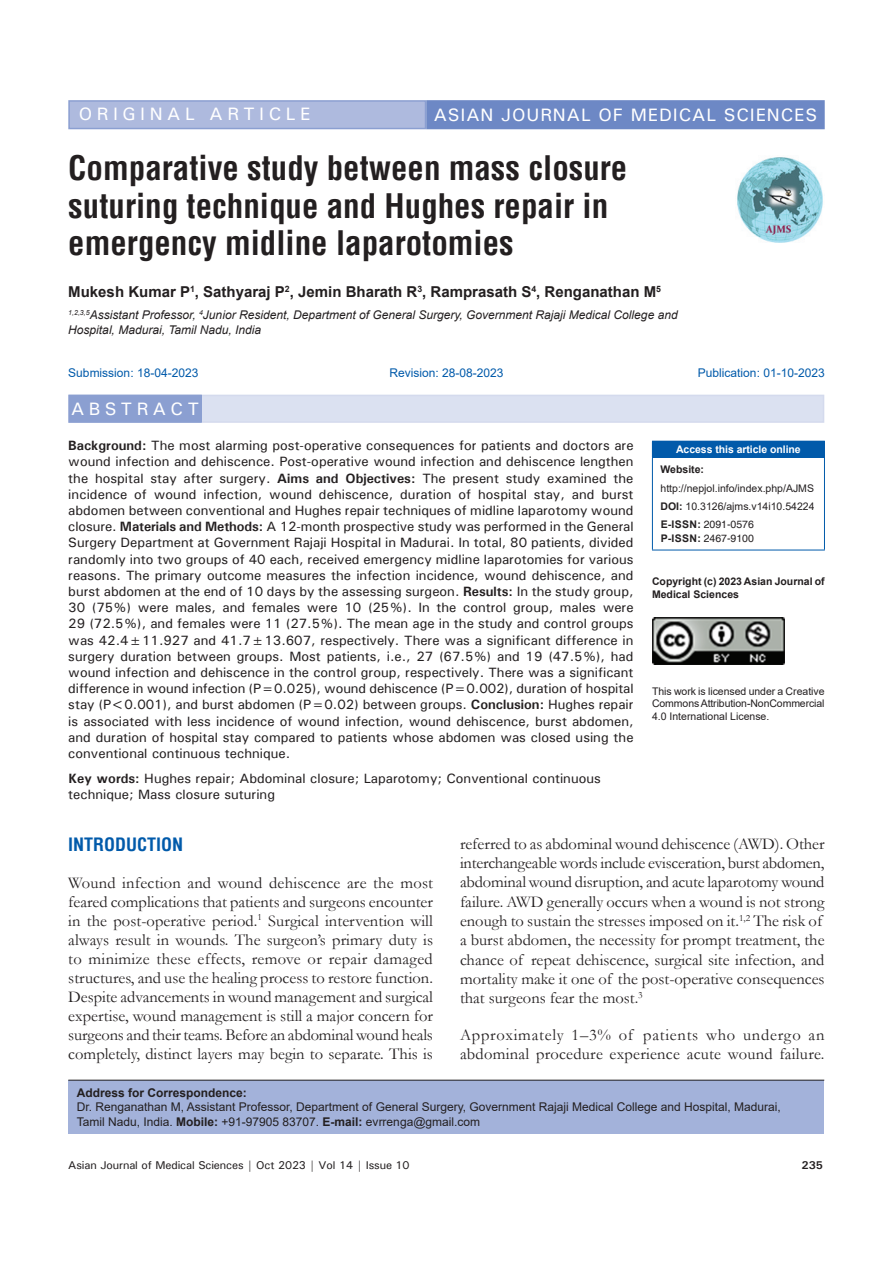
<style>
.page{position:relative;width:893px;height:1263px;background:#fff}
.page>*{position:absolute;margin:0;border:0;box-sizing:border-box;transform-origin:0 0}
.AT{font:700 condensed 33px/37.5px "Helvetica";color:#231f20}
.AH{font:500 18px "Univers";letter-spacing:.05em;color:#fff}
.AH-2{font:500 18px "Univers";letter-spacing:.25em;color:#fff}
.t1{font:700 condensed 18px "Helvetica";color:#015aaa}
.ABSH{font:500 18px "Univers";letter-spacing:.25em;color:#fff}
.TX{font:16.5px/19px "Garamond";color:#231f20}
.AU{font:700 15px "Helvetica";color:#231f20}
.ABS{font:500 13.5px/16.2px "Univers";color:#231f20;text-align:justify}
.KWD{font:500 13.5px/16.2px "Univers";color:#231f20}
.ADD{font:12px/14.4px "Arial";color:#231f20}
.AFF{font:italic 12px/14.4px "Arial";color:#231f20}
.HIS{font:12px "Arial";color:#015aaa}
.t2{font:500 11.25px "Univers";letter-spacing:-.01em;color:#231f20}
.t3{font:700 11.25px "Univers";color:#231f20}
.License{font:10.5px/12.6px "Arial";letter-spacing:-.01em;color:#231f20;text-align:justify}
.License-2{font:700 10.5px/12.6px "Arial";color:#231f20}
.Web{font:10.5px/18.8px "Arial";color:#231f20}
.ISSN{font:10.5px/14.2px "Helvetica";color:#231f20}
.DOI{font:10.5px "Arial";color:#231f20}
.t4{font:700 10.5px "Arial";letter-spacing:-.005em;color:#fff}
.s1{font-weight:700}
</style>
<div class="page">
<div style="left:68px;top:1080px;width:756px;height:54px;background:#a3b2da"></div>
<hr style="left:68px;top:1080px;width:756px;height:1px;background:#231f20">
<img style="left:737px;top:157px;width:86px;height:86px">
<div style="left:69px;top:101px;width:356px;height:28px;background:#aebade"></div>
<div style="left:68px;top:100px;width:358px;height:29px;border:2px solid #8b9fd1"></div>
<div style="left:427px;top:101px;width:397px;height:28px;background:#6d88c5"></div>
<div style="left:426px;top:100px;width:399px;height:29px;border:2px solid #6d88c5"></div>
<div style="left:69px;top:395px;width:755px;height:28px;background:#dbe1f1"></div>
<div style="left:69px;top:395px;width:132px;height:27px;background:#8b9fd1"></div>
<div style="left:68px;top:395px;width:134px;height:28px;border:2px solid #8b9fd1"></div>
<div style="left:652px;top:441px;width:172px;height:16px;background:#015aaa"></div>
<svg style="left:824px;top:441px;width:1px;height:16px"></svg>
<hr style="left:652px;top:458px;width:1px;height:92px;background:#015aaa">
<hr style="left:652px;top:457px;width:173px;height:1px;background:#015aaa">
<hr style="left:824px;top:458px;width:1px;height:92px;background:#015aaa">
<hr style="left:652px;top:550px;width:173px;height:1px;background:#015aaa">
<img style="left:652px;top:618px;width:132px;height:46px">
<p class="AH-2" style="left:79px;top:103px;width:233px">ORIGINAL ARTICLE</p>
<p class="AH" style="left:434px;top:103px;width:385px">ASIAN JOURNAL OF MEDICAL SCIENCES</p>
<p class="AT" style="left:68px;top:149px;width:561px">Comparative study between mass closure suturing technique and Hughes repair in emergency midline laparotomies</p>
<p class="AU" style="left:68px;top:281px;width:594px">Mukesh Kumar P<sup>1</sup>, Sathyaraj P<sup>2</sup>, Jemin Bharath R<sup>3</sup>, Ramprasath S<sup>4</sup>, Renganathan M<sup>5</sup></p>
<p class="AFF" style="left:68px;top:308px;width:611px"><sup>1,2,3,5</sup>Assistant Professor, <sup>4</sup>Junior Resident, Department of General Surgery, Government Rajaji Medical College and<br>Hospital, Madurai, Tamil Nadu, India</p>
<p class="HIS" style="left:68px;top:364px;width:132px">Submission: 18-04-2023</p>
<p class="HIS" style="left:389px;top:364px;width:116px">Revision: 28-08-2023</p>
<p class="HIS" style="left:698px;top:364px;width:128px">Publication: 01-10-2023</p>
<p class="ABSH" style="left:71px;top:397px;width:129px">ABSTRACT</p>
<p class="ABS" style="left:68px;top:437px;width:567px"><span class="s1">Background:</span> The most alarming post-operative consequences for patients and doctors are wound infection and dehiscence. Post-operative wound infection and dehiscence lengthen the hospital stay after surgery. <span class="s1">Aims and Objectives:</span> The present study examined the incidence of wound infection, wound dehiscence, duration of hospital stay, and burst abdomen between conventional and Hughes repair techniques of midline laparotomy wound closure. <span class="s1">Materials and Methods:</span> A 12-month prospective study was performed in the General Surgery Department at Government Rajaji Hospital in Madurai. In total, 80 patients, divided randomly into two groups of 40 each, received emergency midline laparotomies for various reasons. The primary outcome measures the infection incidence, wound dehiscence, and burst abdomen at the end of 10 days by the assessing surgeon. <span class="s1">Results:</span> In the study group, 30 (75%) were males, and females were 10 (25%). In the control group, males were 29 (72.5%), and females were 11 (27.5%). The mean age in the study and control groups was 42.4±11.927 and 41.7±13.607, respectively. There was a significant difference in surgery duration between groups. Most patients, i.e., 27 (67.5%) and 19 (47.5%), had wound infection and dehiscence in the control group, respectively. There was a significant difference in wound infection (P=0.025), wound dehiscence (P=0.002), duration of hospital stay (P&lt;0.001), and burst abdomen (P=0.02) between groups. <span class="s1">Conclusion:</span> Hughes repair is associated with less incidence of wound infection, wound dehiscence, burst abdomen, and duration of hospital stay compared to patients whose abdomen was closed using the conventional continuous technique.</p>
<p class="KWD" style="left:68px;top:770px;width:534px"><span class="s1">Key words:</span> Hughes repair; Abdominal closure; Laparotomy; Conventional continuous technique; Mass closure suturing</p>
<p class="t4" style="left:676px;top:442px;width:126px">Access this article online</p>
<p class="Web" style="left:660px;top:460px;width:155px"><span class="s1">Website: </span>http://nepjol.info/index.php/AJMS</p>
<p class="DOI" style="left:660px;top:499px;width:156px"><span class="s1">DOI:</span> 10.3126/ajms.v14i10.54224</p>
<p class="ISSN" style="left:661px;top:517px;width:95px"><span class="s1">E-ISSN:</span> 2091-0576<br><span class="s1">P-ISSN:</span> 2467-9100</p>
<p class="License-2" style="left:652px;top:575px;width:174px">Copyright (c) 2023 Asian Journal of<br>Medical Sciences</p>
<p class="License" style="left:652px;top:685px;width:174px">This work is licensed under a Creative Commons Attribution-NonCommercial 4.0 International License.</p>
<h1 class="t1" style="left:68px;top:833px;width:117px">INTRODUCTION</h1>
<p class="TX" style="left:68px;top:873px;width:366px;text-align:justify">Wound infection and wound dehiscence are the most feared complications that patients and surgeons encounter in the post-operative period.<sup>1</sup> Surgical intervention will always result in wounds. The surgeon’s primary duty is to minimize these effects, remove or repair damaged structures, and use the healing process to restore function.<br>Despite advancements in wound management and surgical expertise, wound management is still a major concern for surgeons and their teams. Before an abdominal wound heals completely, distinct layers may begin to separate. This is</p>
<p class="TX" style="left:460px;top:833px;width:366px">referred to as abdominal wound dehiscence (AWD). Other interchangeable words include evisceration, burst abdomen, abdominal wound disruption, and acute laparotomy wound failure. AWD generally occurs when a wound is not strong enough to sustain the stresses imposed on it.<sup>1,2</sup> The risk of a burst abdomen, the necessity for prompt treatment, the chance of repeat dehiscence, surgical site infection, and mortality make it one of the post-operative consequences that surgeons fear the most.<sup>3</sup></p>
<p class="TX" style="left:460px;top:1024px;width:366px">Approximately 1–3% of patients who undergo an abdominal procedure experience acute wound failure.</p>
<p class="ADD" style="left:77px;top:1085px;width:706px"><span class="s1">Address for Correspondence:<br></span>Dr. Renganathan M, Assistant Professor, Department of General Surgery, Government Rajaji Medical College and Hospital, Madurai,<br>Tamil Nadu, India. <span class="s1">Mobile:</span> +91-97905 83707. <span class="s1">E-mail:</span> evrrenga@gmail.com</p>
<p class="t2" style="left:68px;top:1157px;width:343px">Asian Journal of Medical Sciences | Oct 2023 | Vol 14 | Issue 10</p>
<p class="t3" style="left:802px;top:1158px;width:23px">235</p>
</div>
